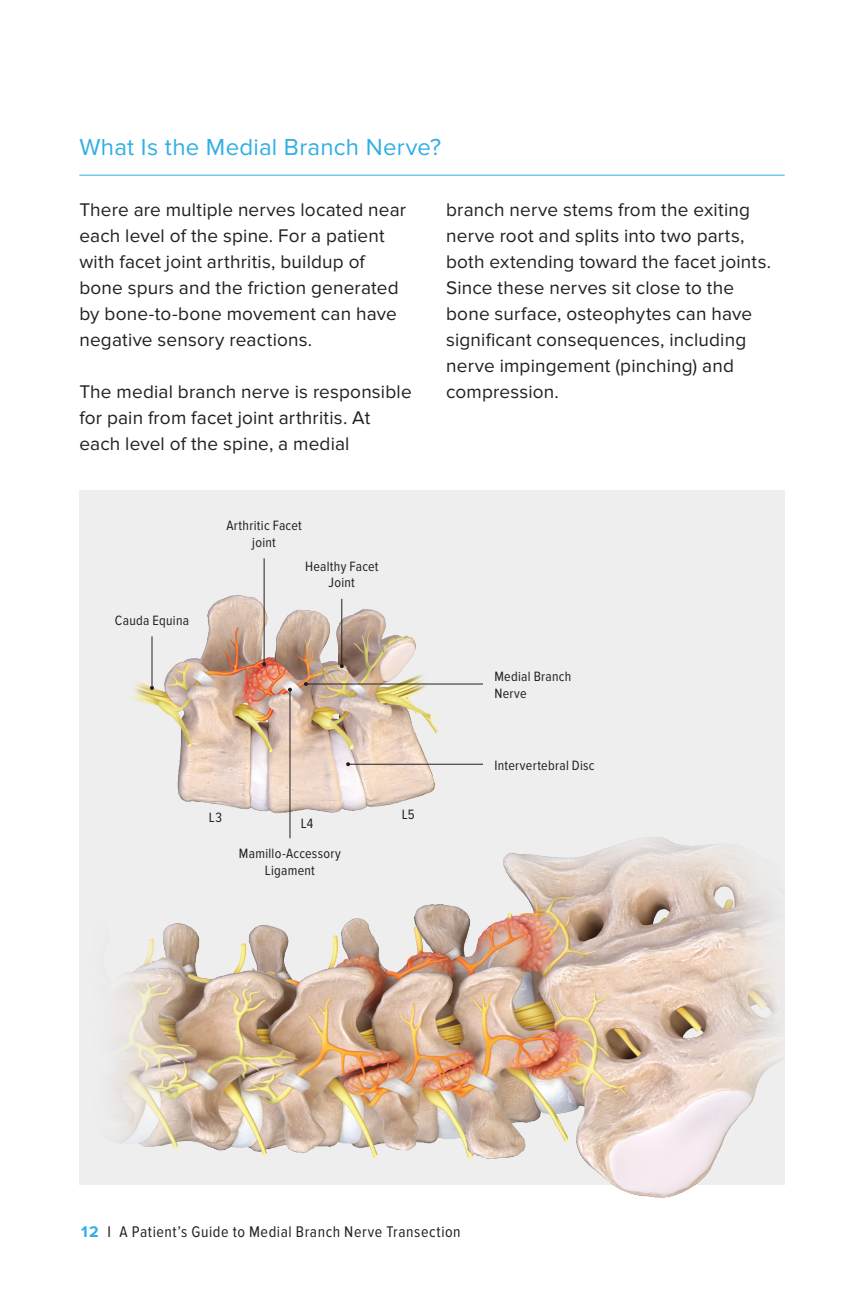
<style>
.page{position:relative;width:864px;height:1296px;background:#fff}
.page>*{position:absolute;margin:0;border:0;box-sizing:border-box;transform-origin:0 0}
.t1{font:24px "Proxima Nova";letter-spacing:.01em;color:#31afe4}
.t2{font:19px/26px "Proxima Nova";letter-spacing:.01em;color:#231f20}
.t3{font:16px "Proxima Nova Cond";letter-spacing:.035em;color:#231f20}
.t4{font:14px/16.8px "Proxima Nova Cond";letter-spacing:.02em;color:#231f20;text-align:center}
.s1{font-family:"Proxima Nova";font-weight:700;color:#31afe4}
</style>
<div class="page">
<hr style="left:79px;top:175px;width:706px;height:1px;background:#31afe4">
<div style="left:79px;top:491px;width:706px;height:694px;background:#eeeeef"></div>
<img style="left:114px;top:837px;width:667px;height:361px">
<img style="left:114px;top:558px;width:426px;height:338px">
<hr style="left:289px;top:690px;width:1px;height:148px;background:#231f20">
<svg style="left:288px;top:688px;width:4px;height:4px"></svg>
<hr style="left:152px;top:636px;width:1px;height:52px;background:#231f20">
<svg style="left:150px;top:686px;width:4px;height:4px"></svg>
<hr style="left:264px;top:558px;width:1px;height:106px;background:#231f20">
<svg style="left:262px;top:662px;width:4px;height:4px"></svg>
<hr style="left:341px;top:599px;width:1px;height:67px;background:#231f20">
<svg style="left:340px;top:664px;width:4px;height:4px"></svg>
<hr style="left:306px;top:684px;width:177px;height:1px;background:#231f20">
<svg style="left:304px;top:682px;width:4px;height:4px"></svg>
<hr style="left:348px;top:764px;width:135px;height:1px;background:#231f20">
<svg style="left:346px;top:762px;width:4px;height:4px"></svg>
<p class="t1" style="left:79px;top:133px;width:363px">What Is the Medial Branch Nerve?</p>
<p class="t2" style="left:79px;top:197px;width:328px">There are multiple nerves located near each level of the spine. For a patient with facet joint arthritis, buildup of bone spurs and the friction generated by bone-to-bone movement can have negative sensory reactions.</p>
<p class="t2" style="left:79px;top:379px;width:334px">The medial branch nerve is responsible for pain from facet joint arthritis. At each level of the spine, a medial</p>
<p class="t4" style="left:226px;top:517px;width:77px">Arthritic Facet joint</p>
<p class="t4" style="left:115px;top:612px;width:76px">Cauda Equina</p>
<p class="t4" style="left:305px;top:558px;width:75px">Healthy Facet<br>Joint</p>
<p class="t4" style="left:209px;top:810px;width:15px">L3</p>
<p class="t4" style="left:301px;top:815px;width:14px">L4</p>
<p class="t4" style="left:239px;top:845px;width:103px">Mamillo-Accessory<br>Ligament</p>
<p class="t4" style="left:402px;top:806px;width:15px">L5</p>
<p class="t2" style="left:446px;top:197px;width:324px">branch nerve stems from the exiting nerve root and splits into two parts, both extending toward the facet joints.<br>Since these nerves sit close to the bone surface, osteophytes can have significant consequences, including nerve impingement (pinching) and compression.</p>
<p class="t4" style="left:494px;top:668px;width:78px;text-align:left">Medial Branch<br>Nerve</p>
<p class="t4" style="left:494px;top:757px;width:102px">Intervertebral Disc</p>
<p class="t3" style="left:79px;top:1222px;width:383px"><span class="s1">12</span> I A Patient’s Guide to Medial Branch Nerve Transection</p>
</div>
